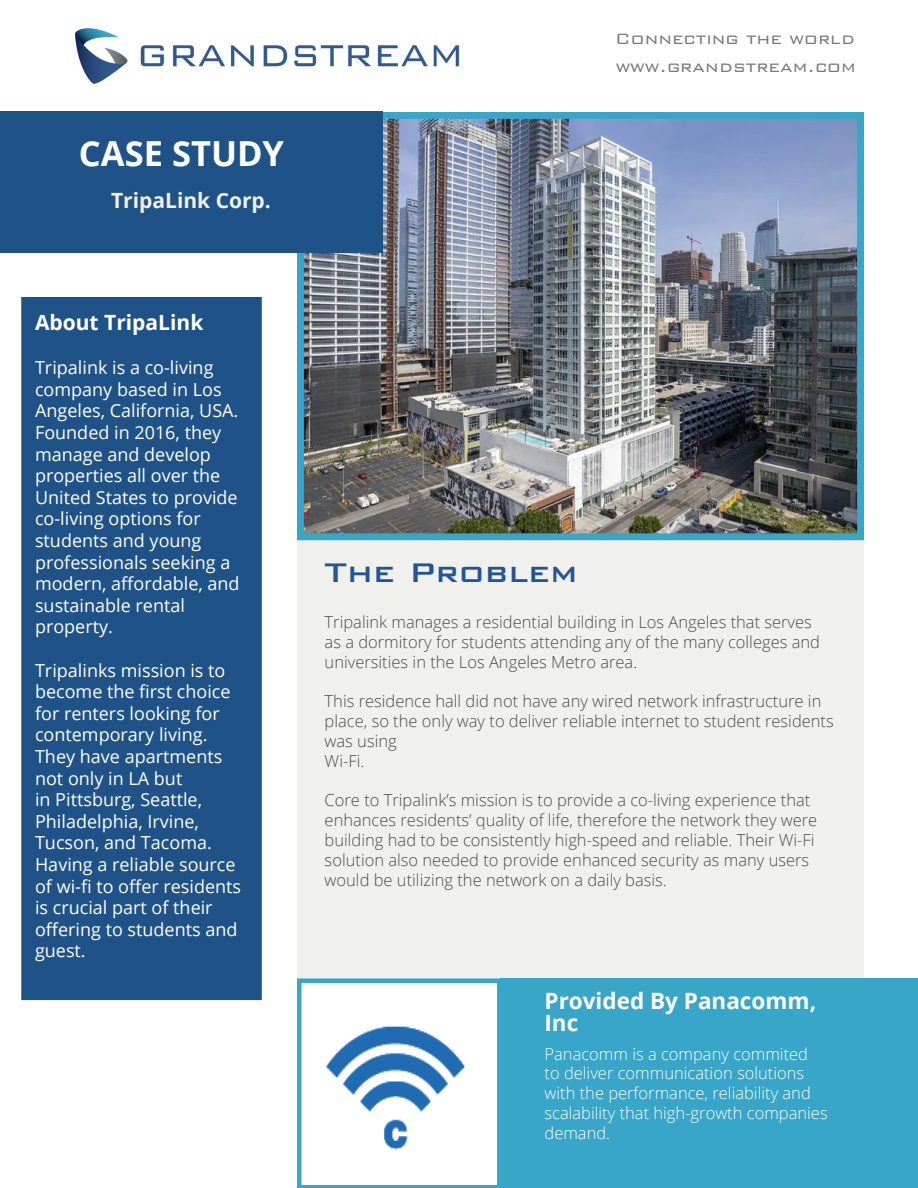
<style>
.page{position:relative;width:918px;height:1188px;background:#fff}
.page>*{position:absolute;margin:0;border:0;box-sizing:border-box;transform-origin:0 0}
.t1{font:500 36px "Bank Gothic BT";color:#235398}
.Case_Study{font:700 34.5px "Open Sans";color:#fff}
.t2{font:700 22.5px/22.5px "Open Sans";color:#fff}
.t3{font:700 21px "Open Sans";color:#fff}
.t4{font:700 21px "Open Sans";color:#f0f1ec}
.t5{font:300 19.95px/27.9px "Bank Gothic BT";color:#231f20}
.t6{font:18px/21.6px "Open Sans";color:#fff}
.t7{font:300 16.5px/19.8px "Open Sans";color:#231f20}
.t8{font:300 16.5px/19.8px "Open Sans";color:#fff}
</style>
<div class="page">
<div style="left:297px;top:456px;width:567px;height:522px;background:#f0f1ec"></div>
<img style="left:305px;top:120px;width:551px;height:412px">
<div style="left:297px;top:112px;width:567px;height:428px;border:7px solid #38a6c8"></div>
<div style="left:21px;top:297px;width:241px;height:703px;background:#1f5388;border:6px solid #1f5388"></div>
<img style="left:75px;top:28px;width:385px;height:56px">
<div style="left:500px;top:978px;width:418px;height:210px;background:#38a6c8"></div>
<div style="left:0;top:111px;width:382px;height:142px;background:#1f5388"></div>
<svg style="left:297px;top:978px;width:203px;height:210px"></svg>
<p class="Case_Study" style="left:79px;top:129px;width:207px">CASE STUDY</p>
<p class="t4" style="left:111px;top:185px;width:161px">TripaLink Corp.</p>
<p class="t3" style="left:35px;top:308px;width:170px">About TripaLink</p>
<p class="t6" style="left:35px;top:356px;width:205px">Tripalink is a co-living company based in Los<br>Angeles, California, USA.<br>Founded in 2016, they</p>
<p class="t6" style="left:35px;top:443px;width:204px">manage and develop properties all over the<br>United States to provide co-living options for</p>
<p class="t6" style="left:35px;top:529px;width:206px">students and young professionals seeking a modern, affordable, and sustainable rental</p>
<p class="t6" style="left:35px;top:616px;width:79px">property.</p>
<p class="t6" style="left:35px;top:659px;width:208px">Tripalinks mission is to become the first choice for renters looking for contemporary living.<br>They have apartments not only in LA but<br>in Pittsburg, Seattle,<br>Philadelphia, Irvine,<br>Tucson, and Tacoma.<br>Having a reliable source of wi-fi to offer residents is crucial part of their offering to students and guest.</p>
<p class="t5" style="left:616px;top:25px;width:242px">Connecting the world www.grandstream.com</p>
<p class="t1" style="left:325px;top:553px;width:255px">The Problem</p>
<p class="t7" style="left:325px;top:612px;width:497px">Tripalink manages a residential building in Los Angeles that serves as a dormitory for students attending any of the many colleges and universities in the Los Angeles Metro area.</p>
<p class="t7" style="left:325px;top:691px;width:511px">This residence hall did not have any wired network infrastructure in place, so the only way to deliver reliable internet to student residents was using<br>Wi-Fi.</p>
<p class="t7" style="left:325px;top:790px;width:494px">Core to Tripalink’s mission is to provide a co-living experience that enhances residents’ quality of life, therefore the network they were building had to be consistently high-speed and reliable. Their Wi-Fi solution also needed to provide enhanced security as many users would be utilizing the network on a daily basis.</p>
<p class="t2" style="left:545px;top:989px;width:273px">Provided By Panacomm,<br>Inc</p>
<p class="t8" style="left:545px;top:1043px;width:285px">Panacomm is a company commited<br>to deliver communication solutions with the performance, reliability and scalability that high-growth companies demand.</p>
</div>
